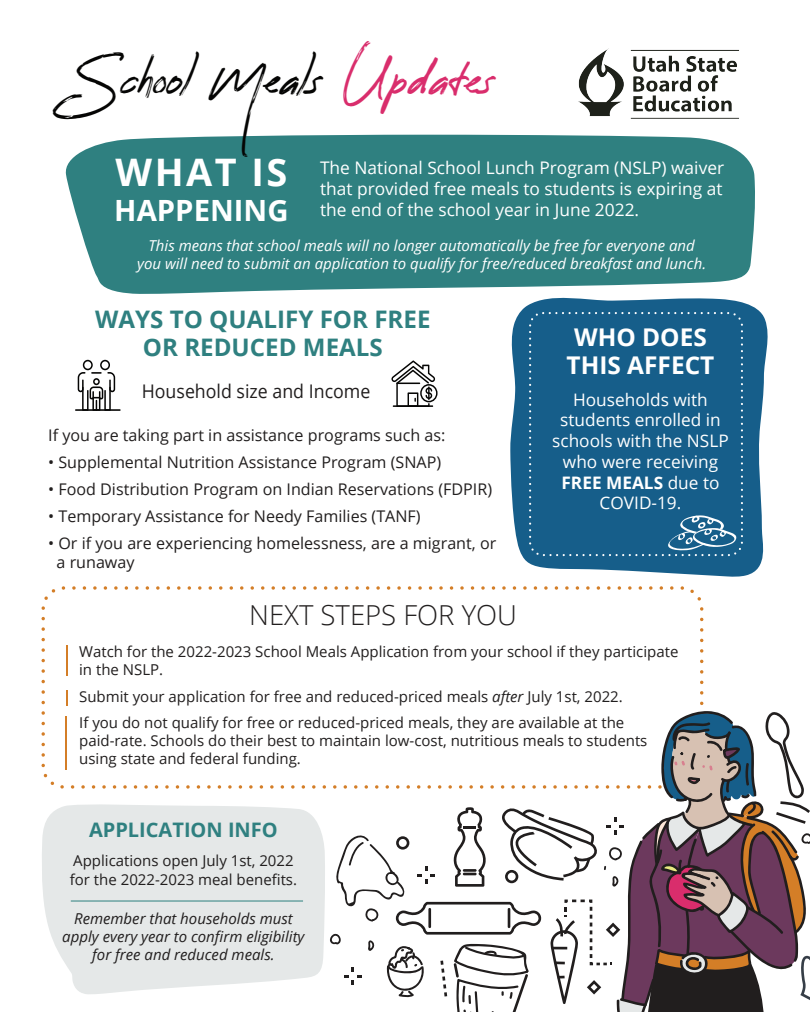
<style>
.page{position:relative;width:810px;height:1035px;background:#fff}
.page>*{position:absolute;margin:0;border:0;box-sizing:border-box;transform-origin:0 0}
.t1{font:38.75px "Reey";color:#050504}
.t2{font:700 38px "Open Sans";letter-spacing:.065em;color:#fff}
.t3{font:700 29.25px "Open Sans";color:#fff}
.t4{font:300 27.5px "Open Sans";color:#211e1e}
.t5{font:700 24.38px/27.4px "Open Sans";color:#fff;text-align:center}
.t6{font:700 24.12px/28.1px "Open Sans";color:#2f8080;text-align:center}
.t7{font:700 20px "Open Sans";color:#2f8080}
.t8{font:18.75px "Open Sans";color:#211e1e;scale:.95 1}
.t9{font:17.38px/20.9px "Open Sans";color:#fff;text-align:justify}
.t10{font:17.25px/20.8px "Open Sans";color:#fff;text-align:center}
.t11{font:16.12px/19.5px "Open Sans";color:#211e1e}
.t12{font:15px/18px "Open Sans";color:#211e1e}
.t13{font:italic 15px/18px "Open Sans";color:#fff;text-align:center}
.t14{font:italic 15px/18px "Open Sans";color:#211e1e;text-align:center}
.s1{color:#d92d6c}
.s2{font-weight:700}
.s3{font-style:italic}
</style>
<div class="page">
<div style="left:41px;top:586px;width:662px;height:203px;border:3px dashed #d47e27;border-radius:21px"></div>
<svg style="left:65px;top:135px;width:690px;height:159px;background:#3e8989"></svg>
<svg style="left:508px;top:292px;width:260px;height:285px;background:#2d6d95"></svg>
<svg style="left:667px;top:515px;width:71px;height:36px;background:#467fa2"></svg>
<div style="left:529px;top:312px;width:214px;height:244px;border:2px dashed #fff;border-radius:13px"></div>
<hr style="left:75px;top:409px;width:46px;height:2px;background:#050504">
<svg style="left:78px;top:360px;width:37px;height:51px"></svg>
<svg style="left:391px;top:360px;width:47px;height:47px"></svg>
<hr style="left:393px;top:405px;width:40px;height:2px;background:#050504">
<svg style="left:42px;top:804px;width:283px;height:190px;background:#e6e9e9"></svg>
<svg style="left:329px;top:711px;width:481px;height:301px"></svg>
<hr style="left:66px;top:645px;width:1px;height:31px;background:#d47e27">
<svg style="left:66px;top:691px;width:1px;height:15px"></svg>
<img style="left:578px;top:48px;width:161px;height:71px">
<hr style="left:65px;top:717px;width:2px;height:53px;background:#d47e27">
<hr style="left:71px;top:901px;width:232px;height:1px;background:#2d807f">
<h1 class="t1" style="left:77px;top:59px;width:420px">School Meals <span class="s1">Updates</span></h1>
<p class="t9" style="left:320px;top:157px;width:406px">The National School Lunch Program (NSLP) waiver that provided free meals to students is expiring at the end of the school year in June 2022.</p>
<h2 class="t2" style="left:116px;top:145px;width:173px">WHAT IS</h2>
<h3 class="t3" style="left:114px;top:189px;width:176px">HAPPENING</h3>
<p class="t13" style="left:137px;top:237px;width:571px">This means that school meals will no longer automatically be free for everyone and you will need to submit an application to qualify for free/reduced breakfast and lunch.</p>
<h3 class="t6" style="left:95px;top:304px;width:337px">WAYS TO QUALIFY FOR FREE<br>OR REDUCED MEALS</h3>
<p class="t8" style="left:142px;top:379px;width:242px">Household size and Income</p>
<p class="t11" style="left:48px;top:425px;width:399px">If you are taking part in assistance programs such as:</p>
<p class="t11" style="left:48px;top:452px;width:394px">• Supplemental Nutrition Assistance Program (SNAP)</p>
<p class="t11" style="left:48px;top:479px;width:445px">• Food Distribution Program on Indian Reservations (FDPIR)</p>
<p class="t11" style="left:48px;top:506px;width:374px">• Temporary Assistance for Needy Families (TANF)</p>
<p class="t11" style="left:57px;top:533px;width:441px;text-indent:-8px">• Or if you are experiencing homelessness, are a migrant, or a runaway</p>
<h3 class="t4" style="left:249px;top:597px;width:269px">NEXT STEPS FOR YOU</h3>
<h3 class="t5" style="left:567px;top:323px;width:149px">WHO DOES<br>THIS AFFECT</h3>
<p class="t10" style="left:552px;top:389px;width:178px">Households with students enrolled in schools with the NSLP who were receiving<br><span class="s2">FREE MEALS</span> due to<br>COVID-19.</p>
<p class="t12" style="left:79px;top:642px;width:601px">Watch for the 2022-2023 School Meals Application from your school if they participate in the NSLP.</p>
<p class="t12" style="left:79px;top:683px;width:547px;line-height:26.2px">Submit your application for free and reduced-priced meals <span class="s3">after</span> July 1st, 2022.<br>If you do not qualify for free or reduced-priced meals, they are available at the</p>
<p class="t12" style="left:79px;top:732px;width:570px">paid-rate. Schools do their best to maintain low-cost, nutritious meals to students using state and federal funding.</p>
<h3 class="t7" style="left:89px;top:815px;width:190px">APPLICATION INFO</h3>
<p class="t12" style="left:70px;top:851px;width:229px;line-height:18.8px">Applications open July 1st, 2022 for the 2022-2023 meal benefits.</p>
<p class="t14" style="left:62px;top:909px;width:244px">Remember that households must apply every year to confirm eligibility for free and reduced meals.</p>
</div>
